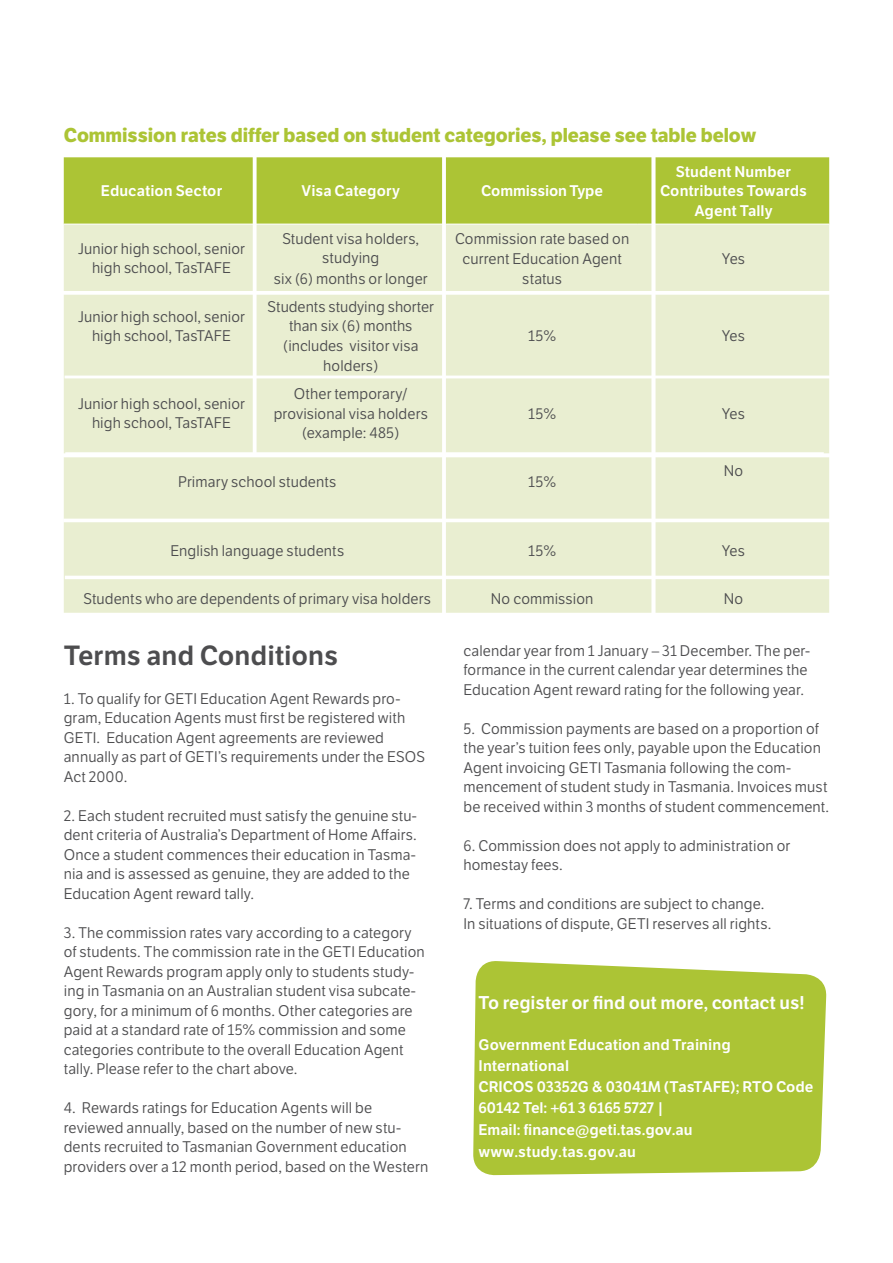
<style>
.page{position:relative;width:893px;height:1263px;background:#fff}
.page>*{position:absolute;margin:0;border:0;box-sizing:border-box;transform-origin:0 0}
.t1{font:600 27px "LFT Etica";color:#4d4d4f}
.VOC_Heading_4{font:700 19.5px "LFT Etica";color:#acc435}
.FS_Address{font:600 18px "LFT Etica";color:#fefefe}
.VOC_Table_Body{font:15px/19.5px "LFT Etica";letter-spacing:.005em;color:#4d4d4f}
.FS_Address-2{font:600 15px/21.5px "LFT Etica";letter-spacing:-.005em;color:#fefefe}
.VOC_Table_Headings{font:600 15px/19.5px "LFT Etica";letter-spacing:.005em;color:#fff;text-align:center}
</style>
<div class="page">
<div style="left:64px;top:157px;width:765px;height:67px;background:#acc435"></div>
<div style="left:64px;top:225px;width:765px;height:388px;background:#e9eed1"></div>
<div style="left:473px;top:961px;width:354px;height:214px;background:#acc435"></div>
<hr style="left:65px;top:375px;width:770px;height:3px;background:#fff">
<div style="left:0;top:452px;width:893px;height:6px;background:#fff"></div>
<hr style="left:63px;top:519px;width:771px;height:3px;background:#fff">
<hr style="left:65px;top:576px;width:828px;height:3px;background:#fff">
<svg style="left:64px;top:291px;width:765px;height:4px"></svg>
<hr style="left:443px;top:156px;width:2px;height:462px;background:#fff">
<hr style="left:652px;top:156px;width:3px;height:479px;background:#fff">
<hr style="left:254px;top:155px;width:2px;height:300px;background:#fff">
<p class="VOC_Heading_4" style="left:64px;top:123px;width:694px">Commission rates differ based on student categories, please see table below</p>
<p class="VOC_Table_Headings" style="left:101px;top:181px;width:123px">Education Sector</p>
<p class="VOC_Table_Headings" style="left:301px;top:181px;width:100px">Visa Category</p>
<p class="VOC_Table_Headings" style="left:481px;top:181px;width:123px">Commission Type</p>
<p class="VOC_Table_Headings" style="left:660px;top:162px;width:148px">Student Number<br>Contributes Towards<br>Agent Tally</p>
<p class="VOC_Table_Body" style="left:78px;top:239px;width:168px;text-align:center">Junior high school, senior high school, TasTAFE</p>
<p class="VOC_Table_Body" style="left:282px;top:229px;width:138px;text-align:center">Student visa holders, studying</p>
<p class="VOC_Table_Body" style="left:274px;top:269px;width:155px">six (6) months or longer</p>
<p class="VOC_Table_Body" style="left:78px;top:307px;width:168px;text-align:center">Junior high school, senior high school, TasTAFE</p>
<p class="VOC_Table_Body" style="left:268px;top:297px;width:168px;text-align:center">Students studying shorter than six (6) months (includes visitor visa holders)</p>
<p class="VOC_Table_Body" style="left:78px;top:394px;width:168px;text-align:center">Junior high school, senior high school, TasTAFE</p>
<p class="VOC_Table_Body" style="left:274px;top:384px;width:156px;text-align:center">Other temporary/ provisional visa holders (example: 485)</p>
<p class="VOC_Table_Body" style="left:455px;top:229px;width:176px">Commission rate based on</p>
<p class="VOC_Table_Body" style="left:463px;top:249px;width:161px;text-align:center">current Education Agent status</p>
<p class="VOC_Table_Body" style="left:722px;top:249px;width:25px">Yes</p>
<p class="VOC_Table_Body" style="left:528px;top:327px;width:29px">15%</p>
<p class="VOC_Table_Body" style="left:722px;top:327px;width:25px">Yes</p>
<p class="VOC_Table_Body" style="left:528px;top:404px;width:29px">15%</p>
<p class="VOC_Table_Body" style="left:722px;top:404px;width:25px">Yes</p>
<p class="VOC_Table_Body" style="left:178px;top:472px;width:160px">Primary school students</p>
<p class="VOC_Table_Body" style="left:528px;top:472px;width:29px">15%</p>
<p class="VOC_Table_Body" style="left:724px;top:462px;width:21px">No</p>
<p class="VOC_Table_Body" style="left:170px;top:541px;width:175px">English language students</p>
<p class="VOC_Table_Body" style="left:528px;top:541px;width:29px">15%</p>
<p class="VOC_Table_Body" style="left:722px;top:541px;width:25px">Yes</p>
<p class="VOC_Table_Body" style="left:84px;top:590px;width:349px">Students who are dependents of primary visa holders</p>
<p class="VOC_Table_Body" style="left:491px;top:590px;width:104px">No commission</p>
<p class="VOC_Table_Body" style="left:724px;top:590px;width:21px">No</p>
<p class="t1" style="left:64px;top:639px;width:276px">Terms and Conditions</p>
<p class="VOC_Table_Body" style="left:64px;top:689px;width:363px">1. To qualify for GETI Education Agent Rewards pro&shy;gram, Education Agents must first be registered with GETI. Education Agent agreements are reviewed annually as part of GETI’s requirements under the ESOS Act 2000.</p>
<p class="VOC_Table_Body" style="left:64px;top:806px;width:355px">2. Each student recruited must satisfy the genuine stu&shy;dent criteria of Australia’s Department of Home Affairs.<br>Once a student commences their education in Tasma&shy;nia and is assessed as genuine, they are added to the Education Agent reward tally.</p>
<p class="VOC_Table_Body" style="left:64px;top:923px;width:363px">3. The commission rates vary according to a category of students. The commission rate in the GETI Education Agent Rewards program apply only to students study&shy;ing in Tasmania on an Australian student visa subcate&shy;gory, for a minimum of 6 months. Other categories are paid at a standard rate of 15% commission and some categories contribute to the overall Education Agent tally. Please refer to the chart above.</p>
<p class="VOC_Table_Body" style="left:64px;top:1098px;width:366px">4. Rewards ratings for Education Agents will be reviewed annually, based on the number of new stu&shy;dents recruited to Tasmanian Government education providers over a 12 month period, based on the Western</p>
<p class="VOC_Table_Body" style="left:463px;top:641px;width:348px">calendar year from 1 January – 31 December. The per&shy;formance in the current calendar year determines the<br>Education Agent reward rating for the following year.</p>
<p class="VOC_Table_Body" style="left:463px;top:719px;width:367px">5. Commission payments are based on a proportion of the year’s tuition fees only, payable upon the Education Agent invoicing GETI Tasmania following the com&shy;mencement of student study in Tasmania. Invoices must be received within 3 months of student commencement.</p>
<p class="VOC_Table_Body" style="left:463px;top:836px;width:328px">6. Commission does not apply to administration or homestay fees.</p>
<p class="VOC_Table_Body" style="left:463px;top:895px;width:309px">7. Terms and conditions are subject to change.<br>In situations of dispute, GETI reserves all rights.</p>
<p class="FS_Address" style="left:479px;top:992px;width:328px">To register or find out more, contact us!</p>
<p class="FS_Address-2" style="left:479px;top:1034px;width:336px">Government Education and Training<br>International<br>CRICOS 03352G &amp; 03041M (TasTAFE); RTO Code<br>60142 Tel: +61 3 6165 5727 |<br>Email: finance@geti.tas.gov.au www.study.tas.gov.au</p>
</div>
